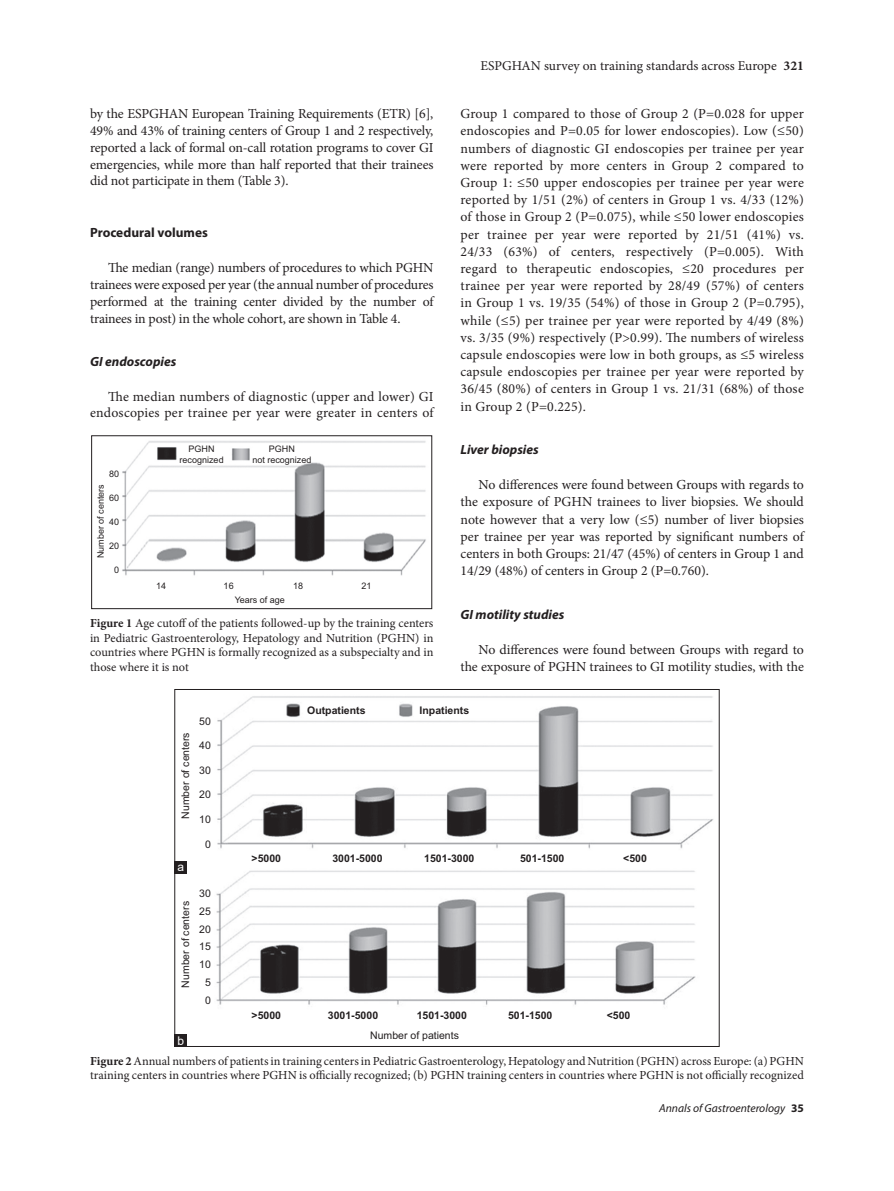
<style>
.page{position:relative;width:894px;height:1191px;background:#fff}
.page>*{position:absolute;margin:0;border:0;box-sizing:border-box;transform-origin:0 0}
.TX{font:13.8px/17.2px "Minion Pro";letter-spacing:-.005em;color:#231f20;text-align:justify}
.TX-2{font:13.8px/16.8px "Minion Pro";letter-spacing:.015em;color:#231f20;text-align:right}
.t1{font:13.5px "Minion Pro";color:#231f20}
.t2{font:italic 700 13.35px "Myriad Pro";color:#231f20}
.t3{font:700 13.35px "Myriad Pro";color:#231f20}
.FGC{font:12.3px/14.7px "Minion Pro";color:#231f20;text-align:justify}
.LABEL{font:12px "Arial";color:#fff}
.t4{font:italic 11.55px "Myriad Pro";color:#231f20}
.t5{font:700 10.5px "Arial";color:#231f20}
.t6{font:10.5px/17.7px "Arial";color:#231f20;text-align:center}
.t7{font:9px/10.8px "Arial";color:#231f20;text-align:center}
.s1{font-weight:700}
.s2{font-weight:700;font-style:normal}
</style>
<div class="page">
<img style="left:122px;top:441px;width:304px;height:135px">
<div style="left:91px;top:435px;width:341px;height:173px;border:1px solid #231f20"></div>
<img style="left:216px;top:696px;width:498px;height:309px">
<div style="left:174px;top:861px;width:13px;height:13px;background:#231f20"></div>
<div style="left:174px;top:1033px;width:13px;height:13px;background:#231f20"></div>
<p class="TX" style="left:90px;top:105px;width:345px;line-height:16.8px">by the ESPGHAN European Training Requirements (ETR) [6], 49% and 43% of training centers of Group 1 and 2 respectively, reported a lack of formal on-call rotation programs to cover GI emergencies, while more than half reported that their trainees did not participate in them (Table 3).</p>
<h2 class="t3" style="left:90px;top:224px;width:119px">Procedural volumes</h2>
<p class="TX" style="left:90px;top:259px;width:345px;line-height:16.8px;text-indent:18px">The median (range) numbers of procedures to which PGHN trainees were exposed per year (the annual number of procedures performed at the training center divided by the number of trainees in post) in the whole cohort, are shown in Table 4.</p>
<h3 class="t2" style="left:90px;top:352px;width:88px">GI endoscopies</h3>
<p class="TX-2" style="left:90px;top:388px;width:345px">The median numbers of diagnostic (upper and lower) GI endoscopies per trainee per year were greater in centers of</p>
<p class="t7" style="left:109px;top:468px;width:12px">80</p>
<p class="t7" style="left:109px;top:492px;width:12px">60</p>
<p class="t7" style="left:109px;top:516px;width:12px">40</p>
<p class="t7" style="left:109px;top:540px;width:12px">20</p>
<p class="t7" style="left:114px;top:564px;width:7px">0</p>
<p class="t7" style="left:95px;top:558px;width:76px;rotate:-90deg">Number of centers</p>
<p class="t7" style="left:179px;top:444px;width:46px">PGHN recognized</p>
<p class="t7" style="left:252px;top:444px;width:61px">PGHN<br>not recognized</p>
<p class="t7" style="left:156px;top:581px;width:12px">14</p>
<p class="t7" style="left:223px;top:581px;width:12px">16</p>
<p class="t7" style="left:293px;top:581px;width:12px">18</p>
<p class="t7" style="left:361px;top:581px;width:12px">21</p>
<p class="t7" style="left:234px;top:594px;width:52px">Years of age</p>
<p class="FGC" style="left:90px;top:615px;width:345px"><span class="s1">Figure 1</span> Age cutoff of the patients followed-up by the training centers in Pediatric Gastroenterology, Hepatology and Nutrition (PGHN) in countries where PGHN is formally recognized as a subspecialty and in those where it is not</p>
<p class="t1" style="left:480px;top:57px;width:325px">ESPGHAN survey on training standards across Europe <span class="s1">321</span></p>
<p class="TX" style="left:460px;top:105px;width:345px">Group 1 compared to those of Group 2 (P=0.028 for upper endoscopies and P=0.05 for lower endoscopies). Low (≤50) numbers of diagnostic GI endoscopies per trainee per year were reported by more centers in Group 2 compared to Group 1: ≤50 upper endoscopies per trainee per year were reported by 1/51 (2%) of centers in Group 1 vs. 4/33 (12%) of those in Group 2 (P=0.075), while ≤50 lower endoscopies per trainee per year were reported by 21/51 (41%) vs.<br>24/33 (63%) of centers, respectively (P=0.005). With regard to therapeutic endoscopies, ≤20 procedures per trainee per year were reported by 28/49 (57%) of centers in Group 1 vs. 19/35 (54%) of those in Group 2 (P=0.795), while (≤5) per trainee per year were reported by 4/49 (8%) vs. 3/35 (9%) respectively (P&gt;0.99). The numbers of wireless capsule endoscopies were low in both groups, as ≤5 wireless capsule endoscopies per trainee per year were reported by 36/45 (80%) of centers in Group 1 vs. 21/31 (68%) of those in Group 2 (P=0.225).</p>
<h3 class="t2" style="left:460px;top:441px;width:80px">Liver biopsies</h3>
<p class="TX" style="left:460px;top:476px;width:345px;text-indent:18px">No differences were found between Groups with regards to the exposure of PGHN trainees to liver biopsies. We should note however that a very low (≤5) number of liver biopsies per trainee per year was reported by significant numbers of centers in both Groups: 21/47 (45%) of centers in Group 1 and 14/29 (48%) of centers in Group 2 (P=0.760).</p>
<h3 class="t2" style="left:460px;top:605px;width:105px">GI motility studies</h3>
<p class="TX" style="left:460px;top:640px;width:345px;text-align:right">No differences were found between Groups with regard to the exposure of PGHN trainees to GI motility studies, with the</p>
<p class="t6" style="left:177px;top:818px;width:88px;rotate:-90deg">Number of centers</p>
<p class="LABEL" style="left:177px;top:858px;width:8px">a</p>
<p class="t6" style="left:177px;top:987px;width:88px;rotate:-90deg">Number of centers</p>
<p class="t6" style="left:199px;top:712px;width:13px">50</p>
<p class="t6" style="left:199px;top:736px;width:13px">40</p>
<p class="t6" style="left:199px;top:761px;width:13px">30</p>
<p class="t6" style="left:199px;top:785px;width:13px">20</p>
<p class="t6" style="left:199px;top:810px;width:13px">10</p>
<p class="t6" style="left:205px;top:835px;width:7px">0</p>
<p class="t6" style="left:199px;top:884px;width:13px">30<br>25<br>20<br>15<br>10<br>5<br>0</p>
<p class="LABEL" style="left:177px;top:1031px;width:8px">b</p>
<p class="t5" style="left:307px;top:702px;width:60px">Outpatients</p>
<p class="t5" style="left:419px;top:702px;width:51px">Inpatients</p>
<p class="t5" style="left:251px;top:850px;width:31px">&gt;5000</p>
<p class="t5" style="left:332px;top:850px;width:52px">3001-5000</p>
<p class="t5" style="left:424px;top:850px;width:52px">1501-3000</p>
<p class="t5" style="left:520px;top:850px;width:46px">501-1500</p>
<p class="t5" style="left:623px;top:850px;width:25px">&lt;500</p>
<p class="t5" style="left:251px;top:1007px;width:31px">&gt;5000</p>
<p class="t5" style="left:328px;top:1007px;width:52px">3001-5000</p>
<p class="t5" style="left:416px;top:1007px;width:52px">1501-3000</p>
<p class="t5" style="left:508px;top:1007px;width:46px">501-1500</p>
<p class="t5" style="left:606px;top:1007px;width:25px">&lt;500</p>
<p class="t6" style="left:370px;top:1026px;width:90px">Number of patients</p>
<p class="FGC" style="left:90px;top:1053px;width:715px"><span class="s1">Figure 2</span>Annual numbers of patients in training centers in Pediatric Gastroenterology, Hepatology and Nutrition (PGHN) across Europe:(a) PGHN training centers in countries where PGHN is officially recognized; (b) PGHN training centers in countries where PGHN is not officially recognized</p>
<p class="t4" style="left:658px;top:1101px;width:146px">Annals of Gastroenterology <span class="s2">35</span></p>
</div>
